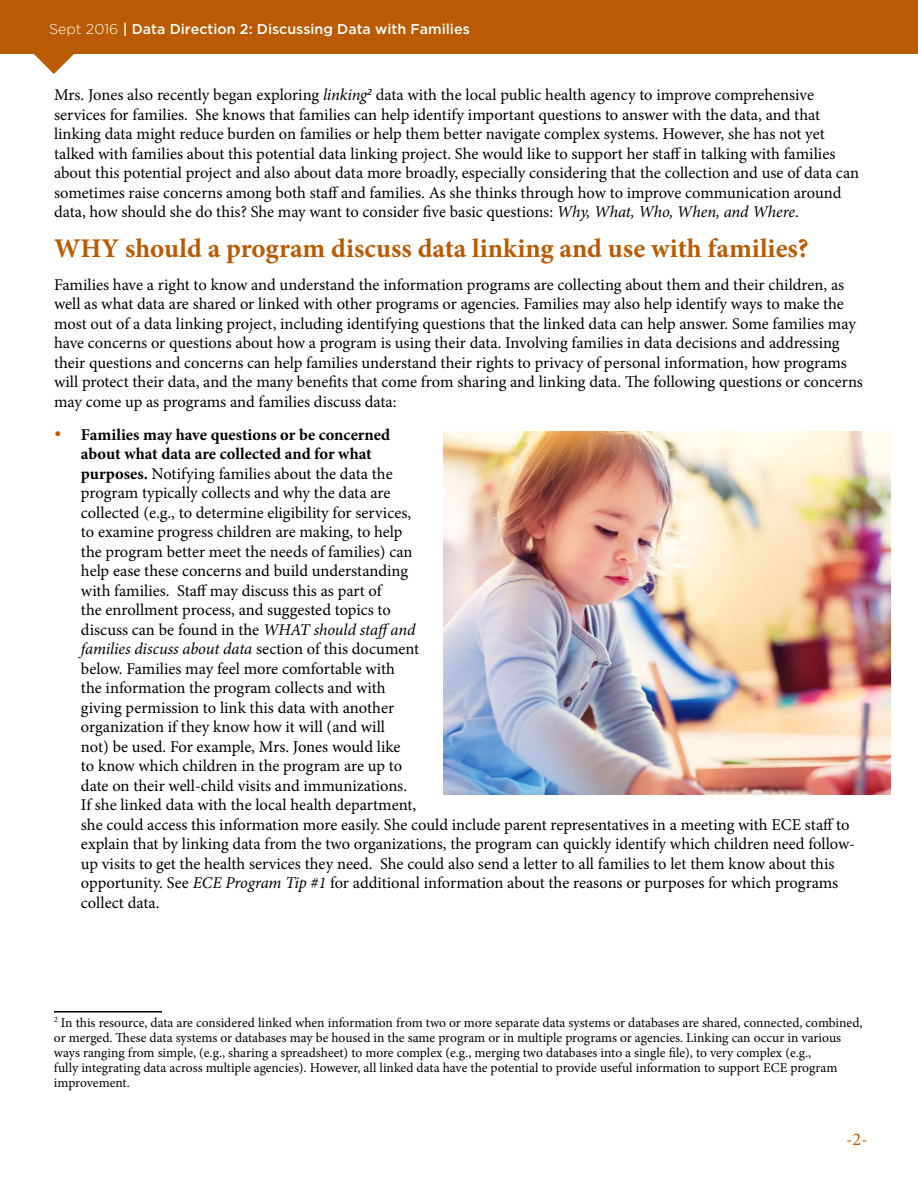
<style>
.page{position:relative;width:918px;height:1188px;background:#fff}
.page>*{position:absolute;margin:0;border:0;box-sizing:border-box;transform-origin:0 0}
.t1{font:700 27px "Minion Pro";color:#ba5a02}
.t2{font:18px "Minion Pro";color:#ba5a02}
.t3{font:16.5px/19.5px "Minion Pro";color:#000}
.t4{font:500 14.25px "Gotham";color:#fff}
.t5{font:13.5px/15px "Minion Pro";color:#000}
.s1{font-weight:300}
.s2{font-style:italic}
.s3{color:#ba5a02}
.s4{font-weight:700}
</style>
<div class="page">
<div style="left:0;top:0;width:918px;height:54px;background:#ba5a02"></div>
<svg style="left:34px;top:54px;width:40px;height:20px"></svg>
<img style="left:444px;top:432px;width:447px;height:363px">
<hr style="left:54px;top:1011px;width:108px;height:1px;background:#000">
<p class="t4" style="left:49px;top:20px;width:422px"><span class="s1">Sept 2016</span> | Data Direction 2: Discussing Data with Families</p>
<p class="t3" style="left:54px;top:85px;width:807px">Mrs. Jones also recently began exploring <span class="s2">linking</span><sup>2</sup> data with the local public health agency to improve comprehensive services for families. She knows that families can help identify important questions to answer with the data, and that linking data might reduce burden on families or help them better navigate complex systems. However, she has not yet talked with families about this potential data linking project. She would like to support her staff in talking with families about this potential project and also about data more broadly, especially considering that the collection and use of data can sometimes raise concerns among both staff and families. As she thinks through how to improve communication around data, how should she do this? She may want to consider five basic questions: <span class="s2">Why, What, Who, When, and Where</span>.</p>
<p class="t1" style="left:54px;top:229px;width:756px">WHY should a program discuss data linking and use with families?</p>
<p class="t3" style="left:54px;top:275px;width:810px">Families have a right to know and understand the information programs are collecting about them and their children, as well as what data are shared or linked with other programs or agencies. Families may also help identify ways to make the most out of a data linking project, including identifying questions that the linked data can help answer. Some families may have concerns or questions about how a program is using their data. Involving families in data decisions and addressing their questions and concerns can help families understand their rights to privacy of personal information, how programs will protect their data, and the many benefits that come from sharing and linking data. The following questions or concerns may come up as programs and families discuss data:</p>
<p class="t3" style="left:81px;top:425px;width:776px;text-indent:-27px"><span class="s3">•</span> <span class="s4">Families may have questions or be concerned<br>about what data are collected and for what<br>purposes.</span> Notifying families about the data the<br>program typically collects and why the data are<br>collected (e.g., to determine eligibility for services,<br>to examine progress children are making, to help<br>the program better meet the needs of families) can<br>help ease these concerns and build understanding<br>with families. Staff may discuss this as part of<br>the enrollment process, and suggested topics to<br>discuss can be found in the <span class="s2">WHAT should staffand<br>families discuss about data</span> section of this document<br>below. Families may feel more comfortable with<br>the information the program collects and with<br>giving permission to link this data with another<br>organization if they know how it will (and will<br>not) be used. For example, Mrs. Jones would like<br>to know which children in the program are up to<br>date on their well-child visits and immunizations.<br>If she linked data with the local health department,<br>she could access this information more easily. She could include parent representatives in a meeting with ECE staff to explain that by linking data from the two organizations, the program can quickly identify which children need follow&shy;up visits to get the health services they need. She could also send a letter to all families to let them know about this opportunity. See <span class="s2">ECE Program Tip #1</span> for additional information about the reasons or purposes for which programs collect data.</p>
<p class="t5" style="left:54px;top:1015px;width:810px"><sup>2</sup> In this resource, data are considered linked when information from two or more separate data systems or databases are shared, connected, combined, or merged. These data systems or databases may be housed in the same program or in multiple programs or agencies. Linking can occur in various ways ranging from simple, (e.g., sharing a spreadsheet) to more complex (e.g., merging two databases into a single file), to very complex (e.g.,<br>fully integrating data across multiple agencies). However, all linked data have the potential to provide useful information to support ECE program improvement.</p>
<p class="t2" style="left:846px;top:1127px;width:23px">-2-</p>
</div>
